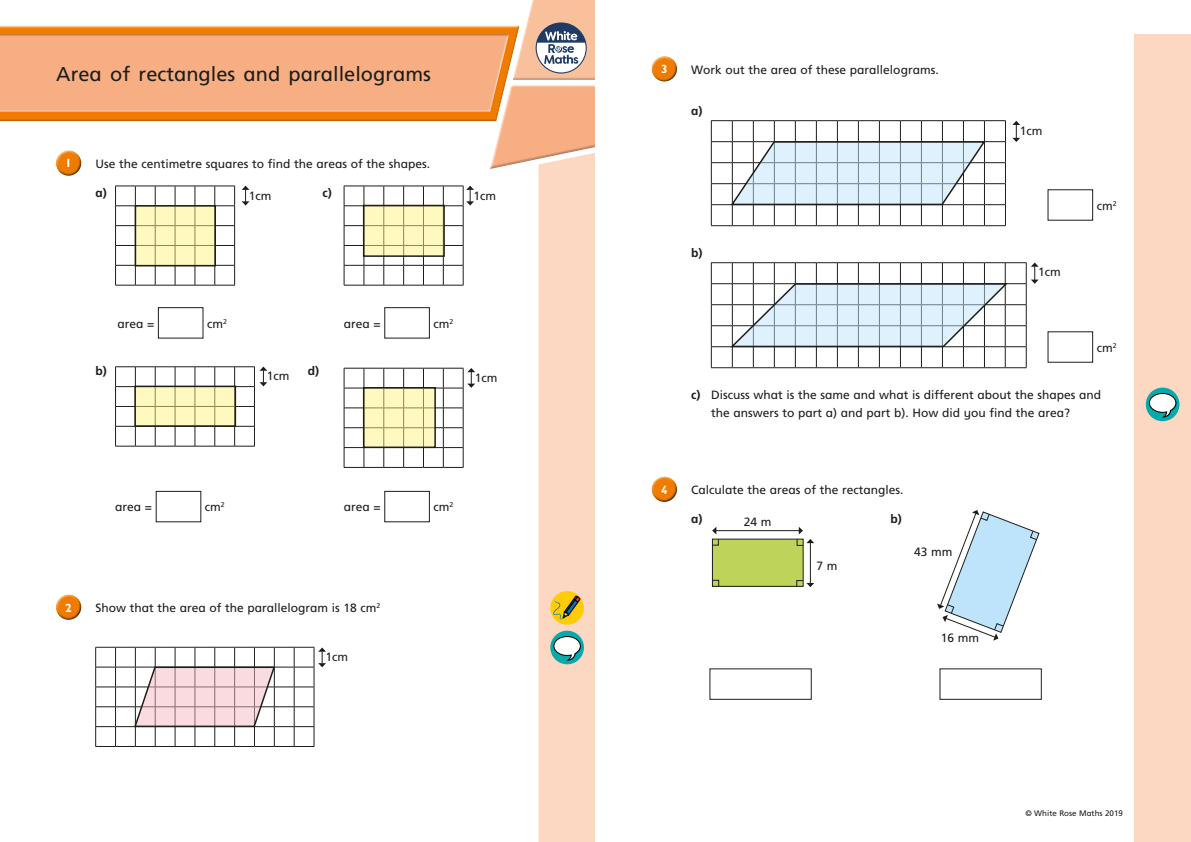
<style>
.page{position:relative;width:1191px;height:842px;background:#fff}
.page>*{position:absolute;margin:0;border:0;box-sizing:border-box;transform-origin:0 0}
.t1{font:20px "Frutiger Inf";color:#1d1d1b}
.t2{font:12px/18px "Frutiger Inf";color:#1d1d1b}
.t3{font:700 12px "Frutiger Inf";color:#1d1d1b}
.t4{font:700 12px "Gill Infant";color:#fff}
.t5{font:8px "Frutiger Inf";color:#1d1d1b}
.s1{font-weight:700}
</style>
<div class="page">
<div style="left:538px;top:169px;width:57px;height:673px;background:#fcd8c2"></div>
<svg style="left:0;top:0;width:595px;height:169px"></svg>
<div style="left:56px;top:150px;width:26px;height:20px;background:#fff;opacity:.75"></div>
<div style="left:56px;top:154px;width:27px;height:23px;background:#1d1d1b;opacity:.75"></div>
<svg style="left:115px;top:186px;width:120px;height:100px"></svg>
<svg style="left:138px;top:208px;width:75px;height:55px;background:#f6f0b7"></svg>
<div style="left:158px;top:307px;width:45px;height:31px;border:1px solid #1d1d1b"></div>
<div style="left:384px;top:307px;width:46px;height:31px;border:1px solid #1d1d1b"></div>
<div style="left:156px;top:491px;width:45px;height:31px;border:1px solid #1d1d1b"></div>
<div style="left:384px;top:491px;width:46px;height:31px;border:1px solid #1d1d1b"></div>
<div style="left:56px;top:594px;width:26px;height:20px;background:#fff;opacity:.75"></div>
<div style="left:56px;top:598px;width:27px;height:23px;background:#1d1d1b;opacity:.75"></div>
<div style="left:651px;top:56px;width:26px;height:20px;background:#fff;opacity:.75"></div>
<div style="left:651px;top:60px;width:27px;height:23px;background:#1d1d1b;opacity:.75"></div>
<div style="left:1047px;top:331px;width:46px;height:32px;border:1px solid #1d1d1b"></div>
<div style="left:651px;top:476px;width:26px;height:20px;background:#fff;opacity:.75"></div>
<div style="left:651px;top:480px;width:27px;height:23px;background:#1d1d1b;opacity:.75"></div>
<div style="left:709px;top:668px;width:102px;height:32px;border:1px solid #1d1d1b"></div>
<div style="left:939px;top:668px;width:102px;height:32px;border:1px solid #1d1d1b"></div>
<div style="left:1135px;top:34px;width:56px;height:808px;background:#fcd8c2"></div>
<svg style="left:550px;top:591px;width:34px;height:34px"></svg>
<div style="left:550px;top:631px;width:34px;height:33px;background:#06aaad;border-radius:50%"></div>
<svg style="left:553px;top:636px;width:28px;height:25px"></svg>
<svg style="left:242px;top:186px;width:7px;height:20px"></svg>
<div style="left:1145px;top:388px;width:34px;height:33px;background:#06aaad;border-radius:50%"></div>
<svg style="left:1149px;top:393px;width:27px;height:25px"></svg>
<svg style="left:344px;top:186px;width:130px;height:100px"></svg>
<svg style="left:115px;top:366px;width:152px;height:81px"></svg>
<svg style="left:344px;top:368px;width:131px;height:100px"></svg>
<div style="left:712px;top:539px;width:91px;height:47px;background:#bdd35a"></div>
<div style="left:712px;top:539px;width:91px;height:48px;border:1px solid #1d1d1b"></div>
<svg style="left:711px;top:579px;width:8px;height:8px"></svg>
<hr style="left:810px;top:543px;width:1px;height:40px;background:#1d1d1b">
<svg style="left:795px;top:580px;width:19px;height:7px"></svg>
<hr style="left:716px;top:530px;width:83px;height:1px;background:#1d1d1b">
<svg style="left:711px;top:527px;width:8px;height:19px"></svg>
<svg style="left:796px;top:527px;width:18px;height:19px"></svg>
<svg style="left:937px;top:510px;width:103px;height:131px"></svg>
<svg style="left:1012px;top:121px;width:8px;height:21px"></svg>
<div style="left:135px;top:205px;width:81px;height:61px;border:2px solid #1d1d1b"></div>
<div style="left:363px;top:205px;width:82px;height:52px;border:2px solid #1d1d1b"></div>
<div style="left:134px;top:386px;width:102px;height:41px;border:2px solid #1d1d1b"></div>
<div style="left:363px;top:387px;width:73px;height:61px;border:2px solid #1d1d1b"></div>
<svg style="left:95px;top:647px;width:231px;height:100px"></svg>
<svg style="left:711px;top:120px;width:295px;height:106px"></svg>
<svg style="left:711px;top:262px;width:327px;height:106px"></svg>
<h1 class="t1" style="left:56px;top:62px;width:376px">Area of rectangles and parallelograms</h1>
<p class="t4" style="left:65px;top:156px;width:8px">1</p>
<p class="t2" style="left:95px;top:154px;width:336px">Use the centimetre squares to find the areas of the shapes.</p>
<p class="t3" style="left:95px;top:186px;width:13px">a)</p>
<p class="t3" style="left:322px;top:186px;width:11px">c)</p>
<p class="t2" style="left:249px;top:186px;width:24px">1cm</p>
<p class="t2" style="left:473px;top:186px;width:24px">1cm</p>
<p class="t2" style="left:117px;top:314px;width:38px">area =</p>
<p class="t2" style="left:207px;top:314px;width:21px">cm<sup>2</sup></p>
<p class="t2" style="left:344px;top:314px;width:38px">area =</p>
<p class="t2" style="left:433px;top:314px;width:21px">cm<sup>2</sup></p>
<p class="t3" style="left:95px;top:364px;width:13px">b)</p>
<p class="t3" style="left:308px;top:364px;width:13px">d)</p>
<p class="t2" style="left:267px;top:367px;width:24px">1cm</p>
<p class="t2" style="left:475px;top:369px;width:24px">1cm</p>
<p class="t2" style="left:115px;top:498px;width:38px">area =</p>
<p class="t2" style="left:205px;top:498px;width:21px">cm<sup>2</sup></p>
<p class="t2" style="left:344px;top:498px;width:38px">area =</p>
<p class="t2" style="left:433px;top:498px;width:21px">cm<sup>2</sup></p>
<p class="t4" style="left:65px;top:600px;width:8px">2</p>
<p class="t2" style="left:95px;top:598px;width:286px">Show that the area of the parallelogram is 18 cm<sup>2</sup></p>
<p class="t2" style="left:325px;top:648px;width:24px">1cm</p>
<p class="t4" style="left:661px;top:62px;width:8px">3</p>
<p class="t2" style="left:691px;top:60px;width:249px">Work out the area of these parallelograms.</p>
<p class="t3" style="left:691px;top:104px;width:13px">a)</p>
<p class="t3" style="left:691px;top:246px;width:13px">b)</p>
<p class="t2" style="left:1019px;top:121px;width:24px">1cm</p>
<p class="t2" style="left:1038px;top:263px;width:24px">1cm</p>
<p class="t2" style="left:1096px;top:197px;width:21px">cm<sup>2</sup></p>
<p class="t2" style="left:1096px;top:339px;width:21px">cm<sup>2</sup></p>
<p class="t2" style="left:711px;top:386px;width:392px;text-indent:-20px"><span class="s1">c)</span> Discuss what is the same and what is different about the shapes and the answers to part a) and part b). How did you find the area?</p>
<p class="t4" style="left:661px;top:482px;width:8px">4</p>
<p class="t2" style="left:691px;top:481px;width:214px">Calculate the areas of the rectangles.</p>
<p class="t3" style="left:691px;top:512px;width:13px">a)</p>
<p class="t3" style="left:890px;top:512px;width:13px">b)</p>
<p class="t2" style="left:744px;top:513px;width:29px">24 m</p>
<p class="t2" style="left:816px;top:556px;width:23px">7 m</p>
<p class="t2" style="left:914px;top:542px;width:40px">43 mm</p>
<p class="t2" style="left:940px;top:629px;width:40px">16 mm</p>
<p class="t5" style="left:1025px;top:809px;width:99px">© White Rose Maths 2019</p>
</div>
